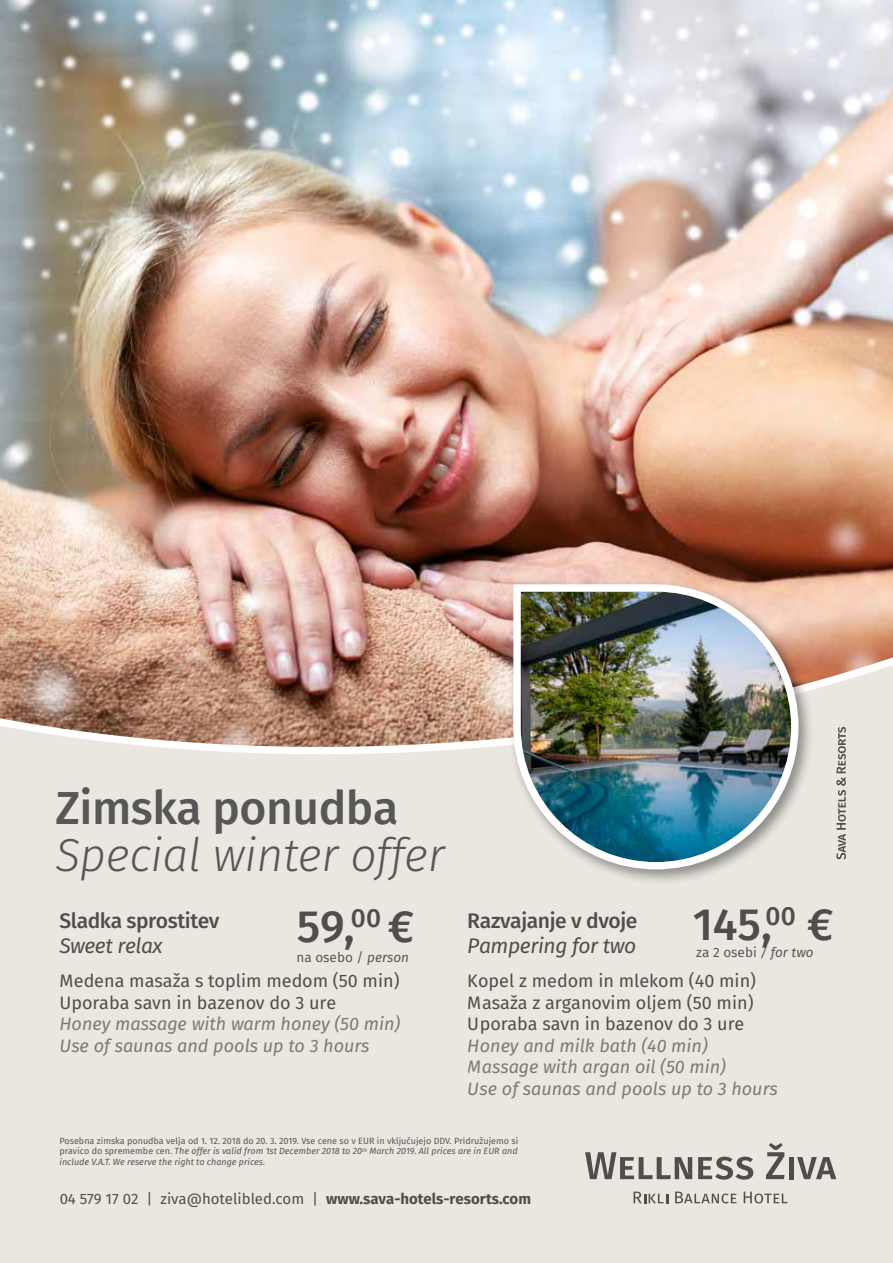
<style>
.page{position:relative;width:893px;height:1263px;background:#eae7e0}
.page>*{position:absolute;margin:0;border:0;box-sizing:border-box;transform-origin:0 0}
.t1{font:italic 300 46.2px "Fira Sans";letter-spacing:-.01em;color:#575756}
.t2{font:500 46.2px "Fira Sans";letter-spacing:-.01em;color:#575756}
.t3{font:500 45.15px "Fira Sans";color:#575756}
.t4{font:500 21px "Fira Sans";letter-spacing:-.02em;color:#575756}
.t5{font:italic 21px "Fira Sans";letter-spacing:-.02em;color:#575756}
.t6{font:italic 18px/21.6px "Fira Sans";color:#878787}
.t7{font:18px/21.6px "Fira Sans";color:#575756}
.t8{font:15px "Fira Sans";color:#575756}
.t9{font:13.5px "Fira Sans";color:#575756}
.t10{font:9px/10.8px "Fira Sans";color:#575756;text-align:justify}
.s1{font-style:italic}
.s2{font-weight:700}
</style>
<div class="page">
<img style="left:0;top:0;width:893px;height:648px">
<svg style="left:0;top:648px;width:893px;height:106px"></svg>
<div style="left:508px;top:579px;width:306px;height:306px;background:#000;opacity:.4"></div>
<img style="left:510px;top:581px;width:292px;height:292px">
<svg style="left:585px;top:1152px;width:107px;height:27px"></svg>
<svg style="left:698px;top:1156px;width:55px;height:24px"></svg>
<svg style="left:766px;top:1143px;width:18px;height:36px"></svg>
<div style="left:789px;top:1157px;width:5px;height:22px;background:#4f4e4b"></div>
<svg style="left:797px;top:1157px;width:39px;height:22px"></svg>
<svg style="left:634px;top:1191px;width:34px;height:12px"></svg>
<svg style="left:675px;top:1191px;width:61px;height:12px"></svg>
<svg style="left:744px;top:1191px;width:43px;height:12px"></svg>
<svg style="left:836px;top:727px;width:10px;height:133px"></svg>
<h1 class="t2" style="left:55px;top:776px;width:344px">Zimska ponudba</h1>
<h1 class="t1" style="left:55px;top:822px;width:391px">Special winter offer</h1>
<h2 class="t3" style="left:297px;top:894px;width:119px">59,<sup>00</sup> €</h2>
<h2 class="t3" style="left:692px;top:893px;width:143px">145,<sup>00</sup> €</h2>
<h3 class="t9" style="left:297px;top:947px;width:114px">na osebo / <span class="s1">person</span></h3>
<h3 class="t9" style="left:696px;top:943px;width:119px">za 2 osebi <span class="s1">/ for two</span></h3>
<h3 class="t4" style="left:60px;top:906px;width:161px">Sladka sprostitev</h3>
<h3 class="t5" style="left:60px;top:931px;width:105px">Sweet relax</h3>
<h3 class="t7" style="left:60px;top:971px;width:341px">Medena masaža s toplim medom (50 min)<br>Uporaba savn in bazenov do 3 ure</h3>
<h3 class="t6" style="left:60px;top:1014px;width:342px">Honey massage with warm honey (50 min)<br>Use of saunas and pools up to 3 hours</h3>
<h3 class="t4" style="left:468px;top:906px;width:171px">Razvajanje v dvoje</h3>
<h3 class="t5" style="left:468px;top:931px;width:170px">Pampering for two</h3>
<h3 class="t7" style="left:468px;top:971px;width:290px">Kopel z medom in mlekom (40 min)<br>Masaža z arganovim oljem (50 min)<br>Uporaba savn in bazenov do 3 ure</h3>
<h3 class="t6" style="left:468px;top:1036px;width:311px">Honey and milk bath (40 min)<br>Massage with argan oil (50 min)<br>Use of saunas and pools up to 3 hours</h3>
<p class="t10" style="left:60px;top:1136px;width:460px">Posebna zimska ponudba velja od 1. 12. 2018 do 20. 3. 2019. Vse cene so v EUR in vključujejo DDV. Pridružujemo si pravico do spremembe cen. <span class="s1">The offer is valid from 1st December 2018 to 20</span><sup>th</sup> <span class="s1">March 2019. All prices are in EUR and include V.A.T. We reserve the right to change prices.</span></p>
<h3 class="t8" style="left:60px;top:1188px;width:473px">04 579 17 02 | ziva@hotelibled.com | <span class="s2">www.sava-hotels-resorts.com</span></h3>
</div>
